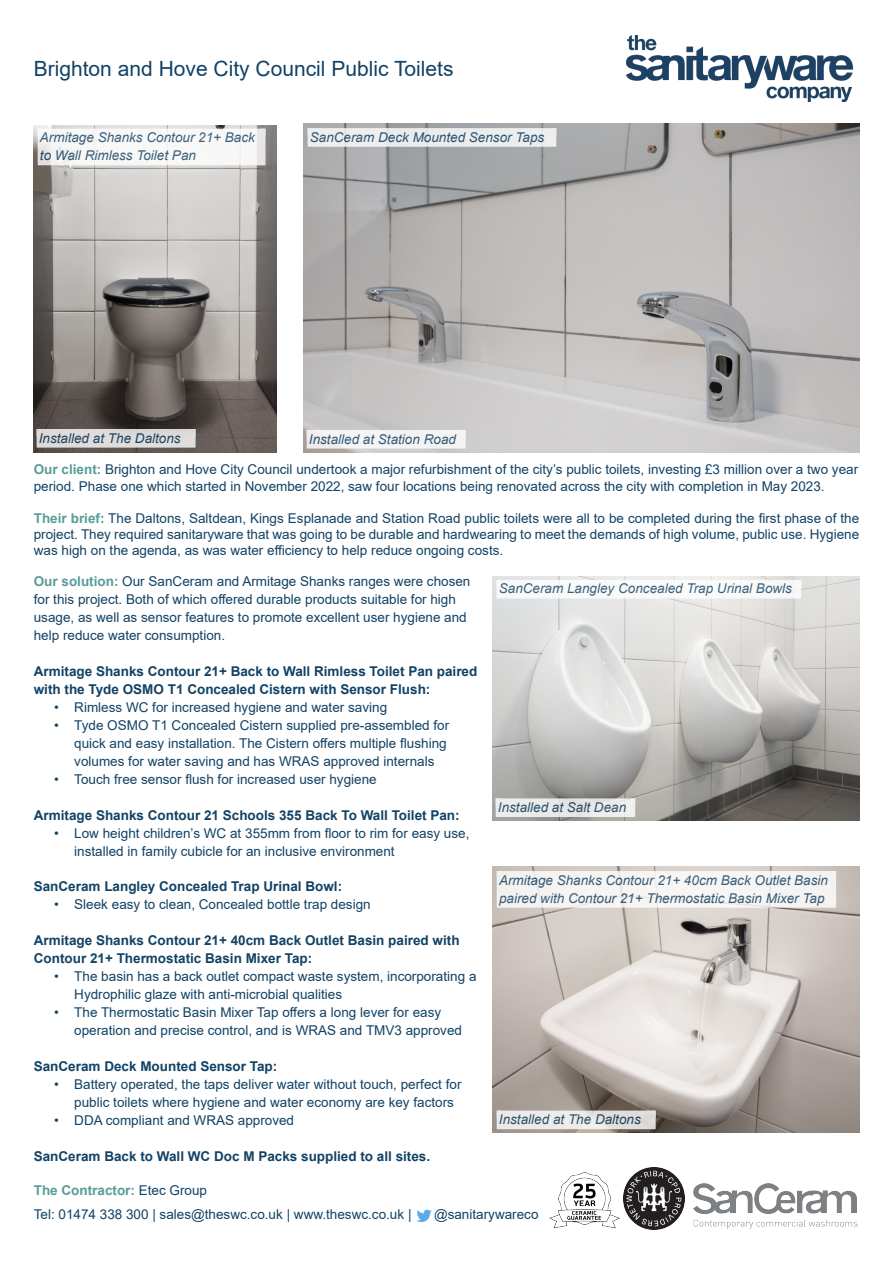
<style>
.page{position:relative;width:893px;height:1263px;background:#fff}
.page>*{position:absolute;margin:0;border:0;box-sizing:border-box;transform-origin:0 0}
.t1{font:21px "Arial";color:#124265}
.t2{font:13.5px/18px "Arial";color:#124265}
.t3{font:700 13.5px/18px "Arial";color:#124265}
.t4{font:italic 13.5px/18px "Arial";color:#124265}
.t5{font:700 13.5px "Arial";color:#589c99}
.s1{font-weight:700;color:#589c99}
.s2{font-weight:400;color:#124265}
</style>
<div class="page">
<img style="left:627px;top:36px;width:226px;height:65px">
<img style="left:417px;top:1209px;width:15px;height:14px">
<img style="left:493px;top:576px;width:366px;height:245px">
<div style="left:499px;top:584px;width:300px;height:12px;background:#fff"></div>
<div style="left:497px;top:578px;width:304px;height:20px;border:4px solid #fff"></div>
<div style="left:497px;top:580px;width:304px;height:7px;background:#fff"></div>
<img style="left:303px;top:124px;width:556px;height:328px">
<img style="left:34px;top:125px;width:243px;height:327px">
<div style="left:310px;top:132px;width:244px;height:12px;background:#ecedee"></div>
<div style="left:308px;top:126px;width:248px;height:21px;border:4px solid #fff"></div>
<div style="left:308px;top:128px;width:248px;height:8px;background:#ecedee"></div>
<div style="left:40px;top:132px;width:223px;height:30px;background:#f8f8f7"></div>
<div style="left:38px;top:126px;width:228px;height:39px;border:4px solid #fff"></div>
<div style="left:38px;top:129px;width:227px;height:7px;background:#f8f8f8"></div>
<img style="left:493px;top:867px;width:366px;height:266px">
<div style="left:499px;top:875px;width:335px;height:29px;background:#f6f5f3"></div>
<div style="left:497px;top:869px;width:339px;height:39px;border:4px solid #fff"></div>
<div style="left:497px;top:871px;width:339px;height:7px;background:#f6f4f3"></div>
<div style="left:309px;top:434px;width:154px;height:14px;background:#f5f4f4"></div>
<div style="left:307px;top:428px;width:159px;height:21px;border:4px solid #fff"></div>
<div style="left:307px;top:430px;width:159px;height:7px;background:#f4f4f4"></div>
<div style="left:39px;top:433px;width:154px;height:14px;background:#dedcdc"></div>
<div style="left:37px;top:427px;width:159px;height:21px;border:4px solid #fff"></div>
<div style="left:37px;top:429px;width:159px;height:7px;background:#dcdad9"></div>
<div style="left:498px;top:802px;width:135px;height:13px;background:#eaeae9"></div>
<div style="left:496px;top:796px;width:139px;height:21px;border:4px solid #fff"></div>
<div style="left:496px;top:798px;width:139px;height:8px;background:#eae9e9"></div>
<svg style="left:502px;top:1118px;width:149px;height:6px"></svg>
<div style="left:497px;top:1108px;width:159px;height:21px;border:4px solid #fff"></div>
<svg style="left:497px;top:1110px;width:159px;height:8px"></svg>
<img style="left:623px;top:1168px;width:61px;height:61px">
<img style="left:684px;top:1183px;width:174px;height:46px">
<img style="left:549px;top:1172px;width:71px;height:57px">
<p class="t1" style="left:34px;top:54px;width:421px">Brighton and Hove City Council Public Toilets</p>
<p class="t4" style="left:40px;top:129px;width:216px">Armitage Shanks Contour 21+ Back</p>
<p class="t4" style="left:310px;top:128px;width:236px">SanCeram Deck Mounted Sensor Taps</p>
<p class="t4" style="left:40px;top:147px;width:158px">to Wall Rimless Toilet Pan</p>
<p class="t4" style="left:39px;top:429px;width:143px">Installed at The Daltons</p>
<p class="t4" style="left:309px;top:430px;width:149px">Installed at Station Road</p>
<p class="t2" style="left:34px;top:461px;width:826px;line-height:16.2px"><span class="s1">Our client:</span> Brighton and Hove City Council undertook a major refurbishment of the city’s public toilets, investing £3 million over a two year period. Phase one which started in November 2022, saw four locations being renovated across the city with completion in May 2023.</p>
<p class="t2" style="left:34px;top:510px;width:827px;line-height:16.2px;text-align:justify"><span class="s1">Their brief:</span> The Daltons, Saltdean, Kings Esplanade and Station Road public toilets were all to be completed during the first phase of the project. They required sanitaryware that was going to be durable and hardwearing to meet the demands of high volume, public use. Hygiene was high on the agenda, as was water efficiency to help reduce ongoing costs.</p>
<p class="t2" style="left:34px;top:573px;width:438px"><span class="s1">Our solution:</span> Our SanCeram and Armitage Shanks ranges were chosen for this project. Both of which offered durable products suitable for high usage, as well as sensor features to promote excellent user hygiene and help reduce water consumption.</p>
<p class="t3" style="left:34px;top:663px;width:445px">Armitage Shanks Contour 21+ Back to Wall Rimless Toilet Pan paired with the Tyde OSMO T1 Concealed Cistern with Sensor Flush:</p>
<p class="t2" style="left:54px;top:699px;width:335px">• Rimless WC for increased hygiene and water saving</p>
<p class="t2" style="left:74px;top:717px;width:376px;text-indent:-20px">• Tyde OSMO T1 Concealed Cistern supplied pre-assembled for quick and easy installation. The Cistern offers multiple flushing volumes for water saving and has WRAS approved internals</p>
<p class="t2" style="left:54px;top:771px;width:324px">• Touch free sensor flush for increased user hygiene</p>
<p class="t3" style="left:34px;top:807px;width:427px">Armitage Shanks Contour 21 Schools 355 Back To Wall Toilet Pan:</p>
<p class="t2" style="left:74px;top:825px;width:397px;text-indent:-20px">• Low height children’s WC at 355mm from floor to rim for easy use, installed in family cubicle for an inclusive environment</p>
<p class="t3" style="left:34px;top:877px;width:310px">SanCeram Langley Concealed Trap Urinal Bowl:</p>
<p class="t2" style="left:54px;top:895px;width:318px">• Sleek easy to clean, Concealed bottle trap design</p>
<p class="t3" style="left:34px;top:931px;width:427px">Armitage Shanks Contour 21+ 40cm Back Outlet Basin paired with<br>Contour 21+ Thermostatic Basin Mixer Tap:</p>
<p class="t2" style="left:74px;top:967px;width:404px;text-indent:-20px">• The basin has a back outlet compact waste system, incorporating a<br>Hydrophilic glaze with anti-microbial qualities</p>
<p class="t2" style="left:74px;top:1003px;width:389px;text-indent:-20px">• The Thermostatic Basin Mixer Tap offers a long lever for easy operation and precise control, and is WRAS and TMV3 approved</p>
<p class="t3" style="left:34px;top:1057px;width:245px">SanCeram Deck Mounted Sensor Tap:</p>
<p class="t2" style="left:74px;top:1075px;width:389px;text-indent:-20px">• Battery operated, the taps deliver water without touch, perfect for public toilets where hygiene and water economy are key factors</p>
<p class="t2" style="left:54px;top:1111px;width:242px">• DDA compliant and WRAS approved</p>
<p class="t3" style="left:34px;top:1147px;width:398px">SanCeram Back to Wall WC Doc M Packs supplied to all sites.</p>
<p class="t5" style="left:34px;top:1181px;width:175px">The Contractor: <span class="s2">Etec Group</span></p>
<p class="t2" style="left:34px;top:1205px;width:379px">Tel: 01474 338 300 | sales@theswc.co.uk | www.theswc.co.uk |</p>
<p class="t2" style="left:434px;top:1205px;width:106px">@sanitarywareco</p>
<p class="t4" style="left:499px;top:580px;width:295px">SanCeram Langley Concealed Trap Urinal Bowls</p>
<p class="t4" style="left:498px;top:798px;width:130px">Installed at Salt Dean</p>
<p class="t4" style="left:499px;top:871px;width:331px">Armitage Shanks Contour 21+ 40cm Back Outlet Basin paired with Contour 21+ Thermostatic Basin Mixer Tap</p>
<p class="t4" style="left:499px;top:1110px;width:143px">Installed at The Daltons</p>
</div>
